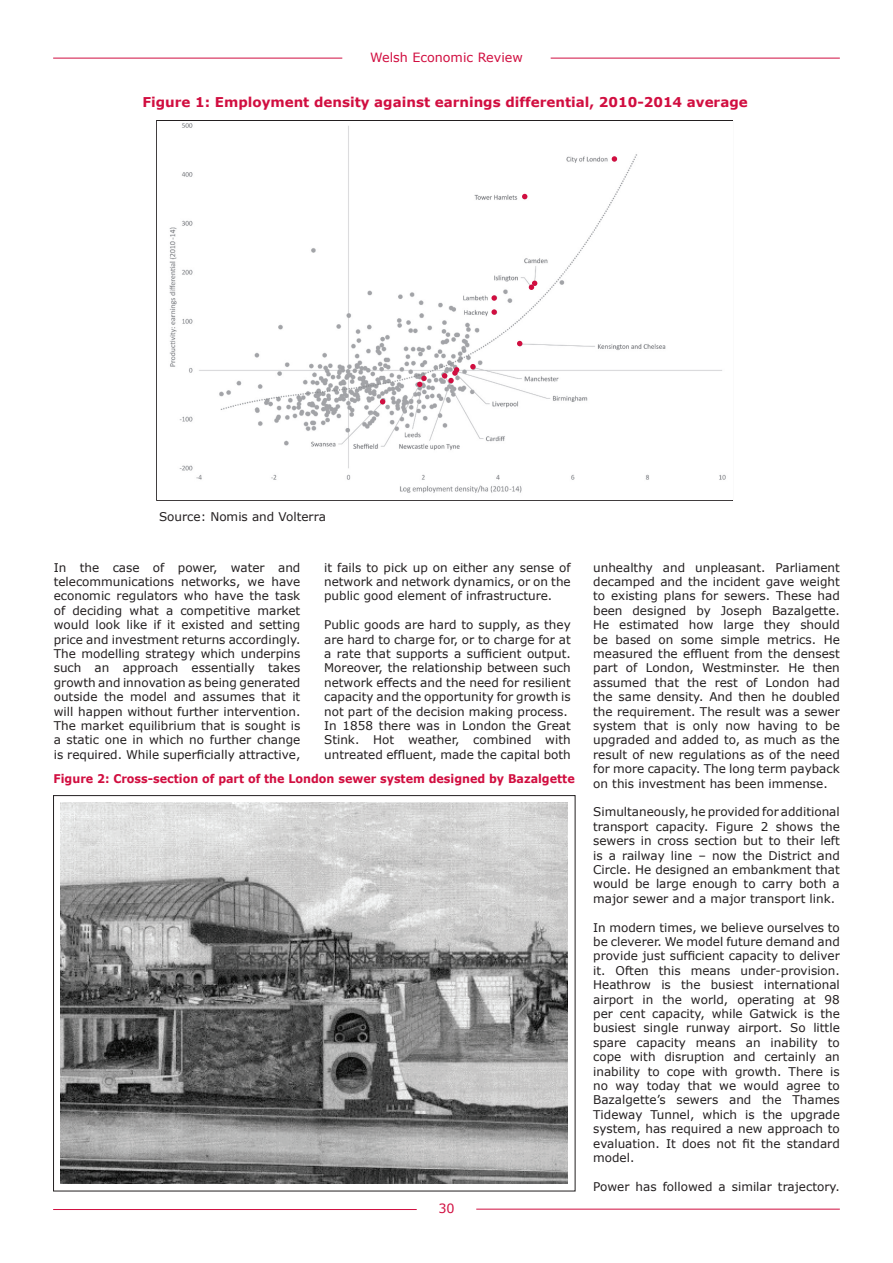
<style>
.page{position:relative;width:893px;height:1263px;background:#fff}
.page>*{position:absolute;margin:0;border:0;box-sizing:border-box;transform-origin:0 0}
.t1{font:700 13.5px "Verdana";color:#d10e40}
.t2{font:12.75px "Verdana Ref";color:#d10e40}
.t3{font:12px/14.4px "Verdana Ref";color:#231f20;text-align:justify}
.t4{font:700 12px "Verdana";color:#d10e40;scale:.93 1}
</style>
<div class="page">
<hr style="left:551px;top:58px;width:289px;height:1px;background:#d10e40">
<hr style="left:53px;top:58px;width:289px;height:1px;background:#d10e40">
<hr style="left:53px;top:1209px;width:364px;height:1px;background:#d10e40">
<hr style="left:476px;top:1209px;width:364px;height:1px;background:#d10e40">
<img style="left:61px;top:803px;width:507px;height:380px">
<img style="left:169px;top:123px;width:557px;height:370px">
<svg style="left:380px;top:399px;width:5px;height:5px"></svg>
<svg style="left:417px;top:376px;width:10px;height:11px"></svg>
<svg style="left:442px;top:367px;width:17px;height:16px"></svg>
<svg style="left:470px;top:364px;width:6px;height:5px"></svg>
<svg style="left:491px;top:295px;width:6px;height:6px"></svg>
<svg style="left:491px;top:309px;width:6px;height:6px"></svg>
<svg style="left:529px;top:281px;width:8px;height:9px"></svg>
<svg style="left:517px;top:341px;width:5px;height:5px"></svg>
<svg style="left:522px;top:194px;width:5px;height:5px"></svg>
<svg style="left:612px;top:156px;width:5px;height:6px"></svg>
<p class="t2" style="left:370px;top:49px;width:154px">Welsh Economic Review</p>
<p class="t1" style="left:142px;top:93px;width:607px">Figure 1: Employment density against earnings differential, 2010-2014 average</p>
<p class="t3" style="left:159px;top:509px;width:168px">Source: Nomis and Volterra</p>
<p class="t3" style="left:54px;top:560px;width:248px">In the case of power, water and telecommunications networks, we have economic regulators who have the task of deciding what a competitive market would look like if it existed and setting price and investment returns accordingly.<br>The modelling strategy which underpins such an approach essentially takes growth and innovation as being generated outside the model and assumes that it will happen without further intervention.<br>The market equilibrium that is sought is a static one in which no further change is required. While superficially attractive,</p>
<p class="t3" style="left:324px;top:560px;width:248px">it fails to pick up on either any sense of network and network dynamics, or on the public good element of infrastructure.</p>
<p class="t3" style="left:324px;top:618px;width:248px;text-align:left">Public goods are hard to supply, as they are hard to charge for, or to charge for at a rate that supports a sufficient output.<br>Moreover, the relationship between such network effects and the need for resilient capacity and the opportunity for growth is not part of the decision making process.<br>In 1858 there was in London the Great Stink. Hot weather, combined with untreated effluent, made the capital both</p>
<p class="t4" style="left:54px;top:770px;width:562px">Figure 2: Cross-section of part of the London sewer system designed by Bazalgette</p>
<p class="t2" style="left:438px;top:1200px;width:18px">30</p>
<p class="t3" style="left:593px;top:560px;width:248px">unhealthy and unpleasant. Parliament decamped and the incident gave weight to existing plans for sewers. These had been designed by Joseph Bazalgette.<br>He estimated how large they should be based on some simple metrics. He measured the effluent from the densest part of London, Westminster. He then assumed that the rest of London had the same density. And then he doubled the requirement. The result was a sewer system that is only now having to be upgraded and added to, as much as the result of new regulations as of the need for more capacity. The long term payback on this investment has been immense.</p>
<p class="t3" style="left:593px;top:805px;width:248px">Simultaneously, he provided for additional transport capacity. Figure 2 shows the sewers in cross section but to their left is a railway line – now the District and Circle. He designed an embankment that would be large enough to carry both a major sewer and a major transport link.</p>
<p class="t3" style="left:593px;top:920px;width:248px">In modern times, we believe ourselves to be cleverer. We model future demand and provide just sufficient capacity to deliver it. Often this means under-provision.<br>Heathrow is the busiest international airport in the world, operating at 98 per cent capacity, while Gatwick is the busiest single runway airport. So little spare capacity means an inability to cope with disruption and certainly an inability to cope with growth. There is no way today that we would agree to Bazalgette’s sewers and the Thames Tideway Tunnel, which is the upgrade system, has required a new approach to evaluation. It does not fit the standard model.</p>
<p class="t3" style="left:593px;top:1179px;width:248px">Power has followed a similar trajectory.</p>
</div>
